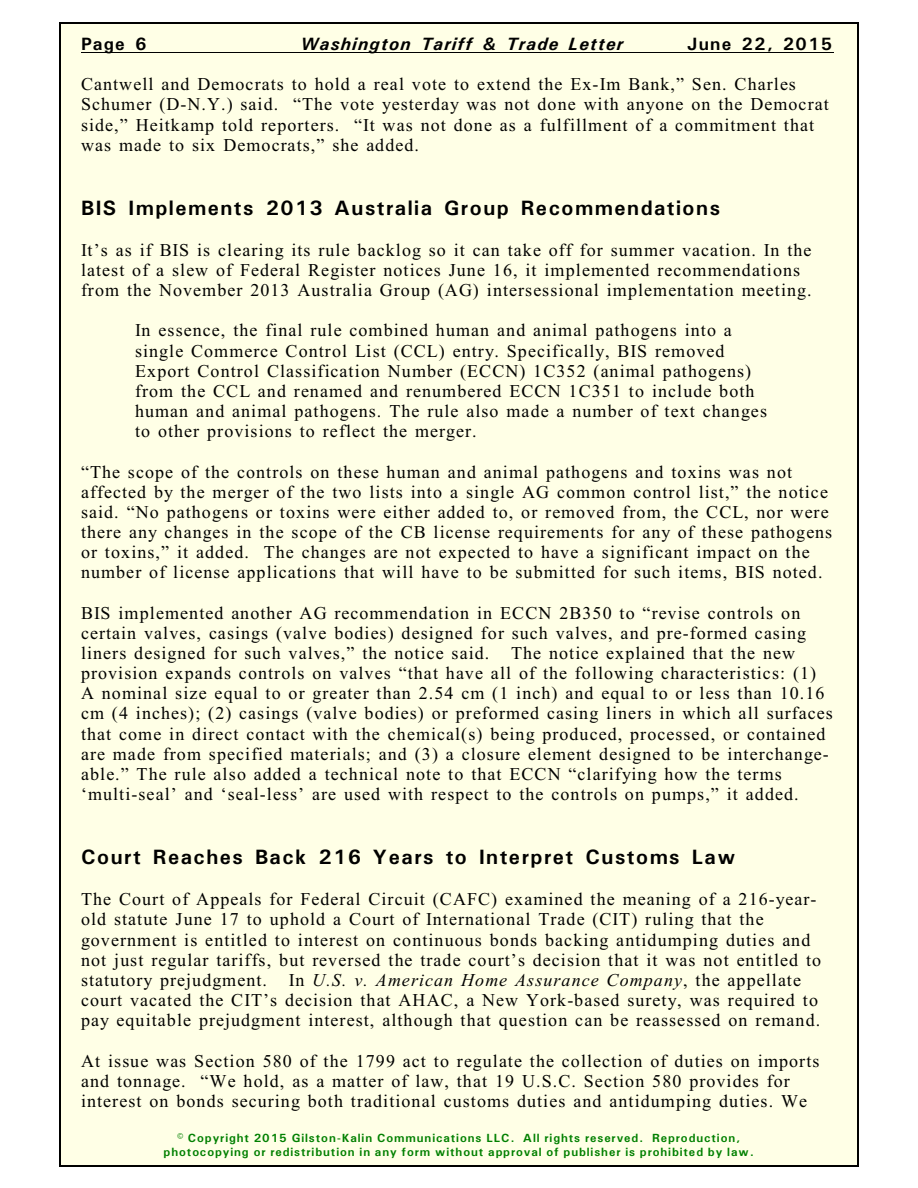
<style>
.page{position:relative;width:918px;height:1188px;background:#fff}
.page>*{position:absolute;margin:0;border:0;box-sizing:border-box;transform-origin:0 0}
.t1{font:700 21px "Univers";letter-spacing:.075em;color:#000}
.t2{font:18px/20.1px "Times New Roman";letter-spacing:.06em;color:#000}
.t3{font:italic 700 18px "Univers";letter-spacing:.07em;color:#000}
.t4{font:700 18px "Univers";letter-spacing:.075em;color:#000}
.t5{font:700 12px/13.6px "Univers";letter-spacing:.075em;color:#008000;text-align:center}
.s1{font-style:italic}
</style>
<div class="page">
<div style="left:59px;top:23px;width:800px;height:1143px;background:#ffffe6"></div>
<hr style="left:59px;top:23px;width:1px;height:1143px;background:#000">
<hr style="left:857px;top:23px;width:2px;height:1143px;background:#000">
<hr style="left:59px;top:23px;width:799px;height:1px;background:#000">
<hr style="left:59px;top:1165px;width:799px;height:1px;background:#000">
<hr style="left:81px;top:52px;width:752px;height:1px;background:#000">
<p class="t4" style="left:81px;top:38px;width:67px">Page 6</p>
<p class="t3" style="left:301px;top:38px;width:324px">Washington Tariff &amp; Trade Letter</p>
<p class="t4" style="left:687px;top:38px;width:146px">June 22, 2015</p>
<p class="t2" style="left:81px;top:76px;width:749px">Cantwell and Democrats to hold a real vote to extend the Ex-Im Bank,” Sen. Charles Schumer (D-N.Y.) said. “The vote yesterday was not done with anyone on the Democrat side,” Heitkamp told reporters. “It was not done as a fulfillment of a commitment that was made to six Democrats,” she added.</p>
<p class="t1" style="left:81px;top:200px;width:641px">BIS Implements 2013 Australia Group Recommendations</p>
<p class="t2" style="left:81px;top:241px;width:732px">It’s as if BIS is clearing its rule backlog so it can take off for summer vacation. In the latest of a slew of Federal Register notices June 16, it implemented recommendations from the November 2013 Australia Group (AG) intersessional implementation meeting.</p>
<p class="t2" style="left:135px;top:322px;width:634px">In essence, the final rule combined human and animal pathogens into a single Commerce Control List (CCL) entry. Specifically, BIS removed Export Control Classification Number (ECCN) 1C352 (animal pathogens) from the CCL and renamed and renumbered ECCN 1C351 to include both human and animal pathogens. The rule also made a number of text changes to other provisions to reflect the merger.</p>
<p class="t2" style="left:81px;top:463px;width:753px">“The scope of the controls on these human and animal pathogens and toxins was not affected by the merger of the two lists into a single AG common control list,” the notice said. “No pathogens or toxins were either added to, or removed from, the CCL, nor were there any changes in the scope of the CB license requirements for any of these pathogens or toxins,” it added. The changes are not expected to have a significant impact on the number of license applications that will have to be submitted for such items, BIS noted.</p>
<p class="t2" style="left:81px;top:604px;width:753px">BIS implemented another AG recommendation in ECCN 2B350 to “revise controls on certain valves, casings (valve bodies) designed for such valves, and pre-formed casing liners designed for such valves,” the notice said. The notice explained that the new provision expands controls on valves “that have all of the following characteristics: (1)<br>A nominal size equal to or greater than 2.54 cm (1 inch) and equal to or less than 10.16 cm (4 inches); (2) casings (valve bodies) or preformed casing liners in which all surfaces that come in direct contact with the chemical(s) being produced, processed, or contained are made from specified materials; and (3) a closure element designed to be interchange&shy;able.” The rule also added a technical note to that ECCN “clarifying how the terms ‘multi-seal’ and ‘seal-less’ are used with respect to the controls on pumps,” it added.</p>
<p class="t1" style="left:81px;top:850px;width:656px">Court Reaches Back 216 Years to Interpret Customs Law</p>
<p class="t2" style="left:81px;top:891px;width:742px">The Court of Appeals for Federal Circuit (CAFC) examined the meaning of a 216-year&shy;old statute June 17 to uphold a Court of International Trade (CIT) ruling that the government is entitled to interest on continuous bonds backing antidumping duties and not just regular tariffs, but reversed the trade court’s decision that it was not entitled to statutory prejudgment. In <span class="s1">U.S. v. American Home Assurance Company</span>, the appellate court vacated the CIT’s decision that AHAC, a New York-based surety, was required to pay equitable prejudgment interest, although that question can be reassessed on remand.</p>
<p class="t2" style="left:81px;top:1052px;width:740px">At issue was Section 580 of the 1799 act to regulate the collection of duties on imports and tonnage. “We hold, as a matter of law, that 19 U.S.C. Section 580 provides for interest on bonds securing both traditional customs duties and antidumping duties. We</p>
<p class="t5" style="left:164px;top:1132px;width:592px">© Copyright 2015 Gilston-Kalin Communications LLC. All rights reserved. Reproduction, photocopying or redistribution in any form without approval of publisher is prohibited by law.</p>
</div>
